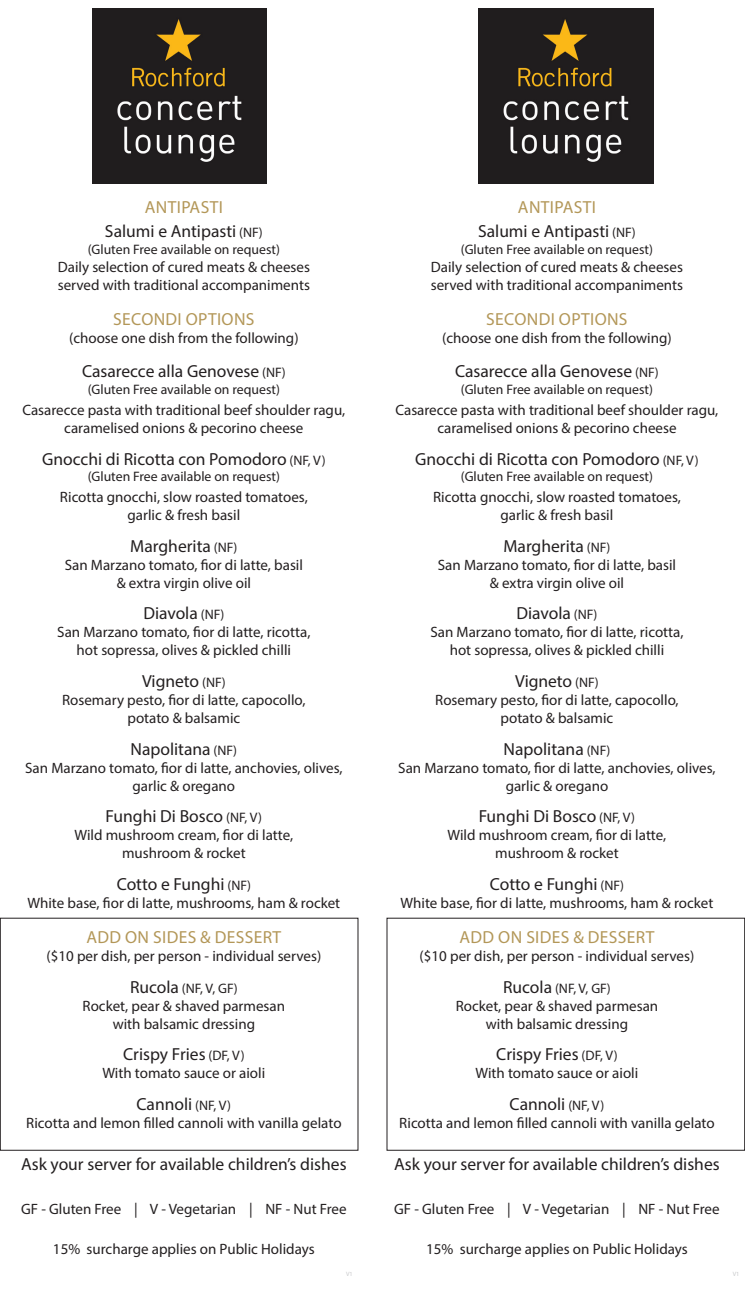
<style>
.page{position:relative;width:745px;height:1290px;background:#fff}
.page>*{position:absolute;margin:0;border:0;box-sizing:border-box;transform-origin:0 0}
.t1{font:17.5px/24px "Myriad Pro";color:#231f20;text-align:center}
.t2{font:17.5px "Myriad Pro";letter-spacing:.02em;color:#b39758}
.t3{font:15px/18px "Myriad Pro";color:#231f20;text-align:center}
.t4{font:13.75px "Myriad Pro";color:#231f20}
.t5{font:6.25px "Myriad Pro";color:#c7c8ca}
.s1{color:#b39758}
.s2{font-size:13.75px}
.s3{font-size:17.5px}
</style>
<div class="page">
<img style="left:92px;top:8px;width:175px;height:175px">
<img style="left:478px;top:8px;width:174px;height:175px">
<p class="t1" style="left:105px;top:195px;width:159px"><span class="s1">ANTIPASTI<br></span>Salumi e Antipasti <span class="s2">(NF)</span></p>
<p class="t4" style="left:88px;top:240px;width:193px">(Gluten Free available on request)</p>
<p class="t3" style="left:58px;top:257px;width:253px;text-align:left">Daily selection of cured meats &amp; cheeses served with traditional accompaniments</p>
<p class="t2" style="left:113px;top:308px;width:143px">SECONDI OPTIONS</p>
<p class="t3" style="left:69px;top:328px;width:231px">(choose one dish from the following)</p>
<p class="t1" style="left:82px;top:359px;width:205px">Casarecce alla Genovese <span class="s2">(NF)</span></p>
<p class="t4" style="left:88px;top:381px;width:193px">(Gluten Free available on request)</p>
<p class="t3" style="left:22px;top:401px;width:324px">Casarecce pasta with traditional beef shoulder ragu, caramelised onions &amp; pecorino cheese</p>
<p class="t1" style="left:42px;top:446px;width:285px">Gnocchi di Ricotta con Pomodoro <span class="s2">(NF, V)</span></p>
<p class="t4" style="left:88px;top:468px;width:193px">(Gluten Free available on request)</p>
<p class="t3" style="left:60px;top:488px;width:249px">Ricotta gnocchi, slow roasted tomatoes, garlic &amp; fresh basil</p>
<p class="t1" style="left:130px;top:533px;width:109px">Margherita <span class="s2">(NF)</span></p>
<p class="t3" style="left:65px;top:555px;width:240px">San Marzano tomato, fior di latte, basil &amp; extra virgin olive oil</p>
<p class="t1" style="left:143px;top:601px;width:82px">Diavola <span class="s2">(NF)</span></p>
<p class="t3" style="left:57px;top:623px;width:254px">San Marzano tomato, fior di latte, ricotta, hot sopressa, olives &amp; pickled chilli</p>
<p class="t1" style="left:142px;top:669px;width:85px">Vigneto <span class="s2">(NF)</span></p>
<p class="t3" style="left:62px;top:691px;width:245px">Rosemary pesto, fior di latte, capocollo, potato &amp; balsamic</p>
<p class="t1" style="left:130px;top:736px;width:108px">Napolitana <span class="s2">(NF)</span></p>
<p class="t3" style="left:25px;top:758px;width:319px">San Marzano tomato, fior di latte, anchovies, olives, garlic &amp; oregano</p>
<p class="t1" style="left:106px;top:804px;width:158px">Funghi Di Bosco <span class="s2">(NF, V)</span></p>
<p class="t3" style="left:74px;top:826px;width:220px">Wild mushroom cream, fior di latte, mushroom &amp; rocket</p>
<p class="t1" style="left:117px;top:872px;width:136px">Cotto e Funghi <span class="s2">(NF)</span></p>
<p class="t3" style="left:27px;top:894px;width:314px">White base, fior di latte, mushrooms, ham &amp; rocket</p>
<p class="t2" style="left:86px;top:926px;width:196px">ADD ON SIDES &amp; DESSERT</p>
<p class="t3" style="left:46px;top:947px;width:276px">($10 per dish, per person - individual serves)</p>
<p class="t4" style="left:130px;top:979px;width:109px"><span class="s3">Rucola</span> (NF, V, GF)</p>
<p class="t3" style="left:83px;top:996px;width:204px">Rocket, pear &amp; shaved parmesan with balsamic dressing</p>
<p class="t1" style="left:123px;top:1042px;width:123px">Crispy Fries <span class="s2">(DF, V)</span></p>
<p class="t3" style="left:102px;top:1064px;width:164px">With tomato sauce or aioli</p>
<p class="t1" style="left:136px;top:1092px;width:96px">Cannoli <span class="s2">(NF, V)</span></p>
<p class="t3" style="left:26px;top:1114px;width:317px">Ricotta and lemon filled cannoli with vanilla gelato</p>
<p class="t1" style="left:21px;top:1152px;width:327px">Ask your server for available children’s dishes</p>
<p class="t3" style="left:21px;top:1199px;width:326px">GF - Gluten Free | V - Vegetarian | NF - Nut Free</p>
<p class="t3" style="left:53px;top:1240px;width:263px">15% surcharge applies on Public Holidays</p>
<p class="t5" style="left:346px;top:1270px;width:8px">V1</p>
<p class="t1" style="left:477px;top:195px;width:159px"><span class="s1">ANTIPASTI<br></span>Salumi e Antipasti <span class="s2">(NF)</span></p>
<p class="t4" style="left:460px;top:240px;width:193px">(Gluten Free available on request)</p>
<p class="t3" style="left:430px;top:257px;width:253px;text-align:left">Daily selection of cured meats &amp; cheeses served with traditional accompaniments</p>
<p class="t2" style="left:486px;top:308px;width:143px">SECONDI OPTIONS</p>
<p class="t3" style="left:442px;top:328px;width:231px">(choose one dish from the following)</p>
<p class="t1" style="left:455px;top:359px;width:205px">Casarecce alla Genovese <span class="s2">(NF)</span></p>
<p class="t4" style="left:460px;top:381px;width:193px">(Gluten Free available on request)</p>
<p class="t3" style="left:395px;top:401px;width:324px">Casarecce pasta with traditional beef shoulder ragu, caramelised onions &amp; pecorino cheese</p>
<p class="t1" style="left:415px;top:446px;width:285px">Gnocchi di Ricotta con Pomodoro <span class="s2">(NF, V)</span></p>
<p class="t4" style="left:460px;top:468px;width:193px">(Gluten Free available on request)</p>
<p class="t3" style="left:433px;top:488px;width:249px">Ricotta gnocchi, slow roasted tomatoes, garlic &amp; fresh basil</p>
<p class="t1" style="left:503px;top:533px;width:109px">Margherita <span class="s2">(NF)</span></p>
<p class="t3" style="left:437px;top:555px;width:240px">San Marzano tomato, fior di latte, basil &amp; extra virgin olive oil</p>
<p class="t1" style="left:516px;top:601px;width:82px">Diavola <span class="s2">(NF)</span></p>
<p class="t3" style="left:430px;top:623px;width:254px">San Marzano tomato, fior di latte, ricotta, hot sopressa, olives &amp; pickled chilli</p>
<p class="t1" style="left:515px;top:669px;width:85px">Vigneto <span class="s2">(NF)</span></p>
<p class="t3" style="left:435px;top:691px;width:245px">Rosemary pesto, fior di latte, capocollo, potato &amp; balsamic</p>
<p class="t1" style="left:503px;top:736px;width:108px">Napolitana <span class="s2">(NF)</span></p>
<p class="t3" style="left:398px;top:758px;width:319px">San Marzano tomato, fior di latte, anchovies, olives, garlic &amp; oregano</p>
<p class="t1" style="left:478px;top:804px;width:158px">Funghi Di Bosco <span class="s2">(NF, V)</span></p>
<p class="t3" style="left:447px;top:826px;width:220px">Wild mushroom cream, fior di latte, mushroom &amp; rocket</p>
<p class="t1" style="left:489px;top:872px;width:136px">Cotto e Funghi <span class="s2">(NF)</span></p>
<p class="t3" style="left:400px;top:894px;width:314px">White base, fior di latte, mushrooms, ham &amp; rocket</p>
<p class="t2" style="left:459px;top:926px;width:196px">ADD ON SIDES &amp; DESSERT</p>
<p class="t3" style="left:419px;top:947px;width:276px">($10 per dish, per person - individual serves)</p>
<p class="t4" style="left:502px;top:979px;width:109px"><span class="s3">Rucola</span> (NF, V, GF)</p>
<p class="t3" style="left:455px;top:996px;width:204px">Rocket, pear &amp; shaved parmesan with balsamic dressing</p>
<p class="t1" style="left:496px;top:1042px;width:123px">Crispy Fries <span class="s2">(DF, V)</span></p>
<p class="t3" style="left:475px;top:1064px;width:164px">With tomato sauce or aioli</p>
<p class="t1" style="left:509px;top:1092px;width:96px">Cannoli <span class="s2">(NF, V)</span></p>
<p class="t3" style="left:399px;top:1114px;width:317px">Ricotta and lemon filled cannoli with vanilla gelato</p>
<p class="t1" style="left:394px;top:1152px;width:327px">Ask your server for available children’s dishes</p>
<p class="t3" style="left:394px;top:1199px;width:326px">GF - Gluten Free | V - Vegetarian | NF - Nut Free</p>
<p class="t3" style="left:426px;top:1240px;width:263px">15% surcharge applies on Public Holidays</p>
<p class="t5" style="left:732px;top:1270px;width:8px">V1</p>
</div>
